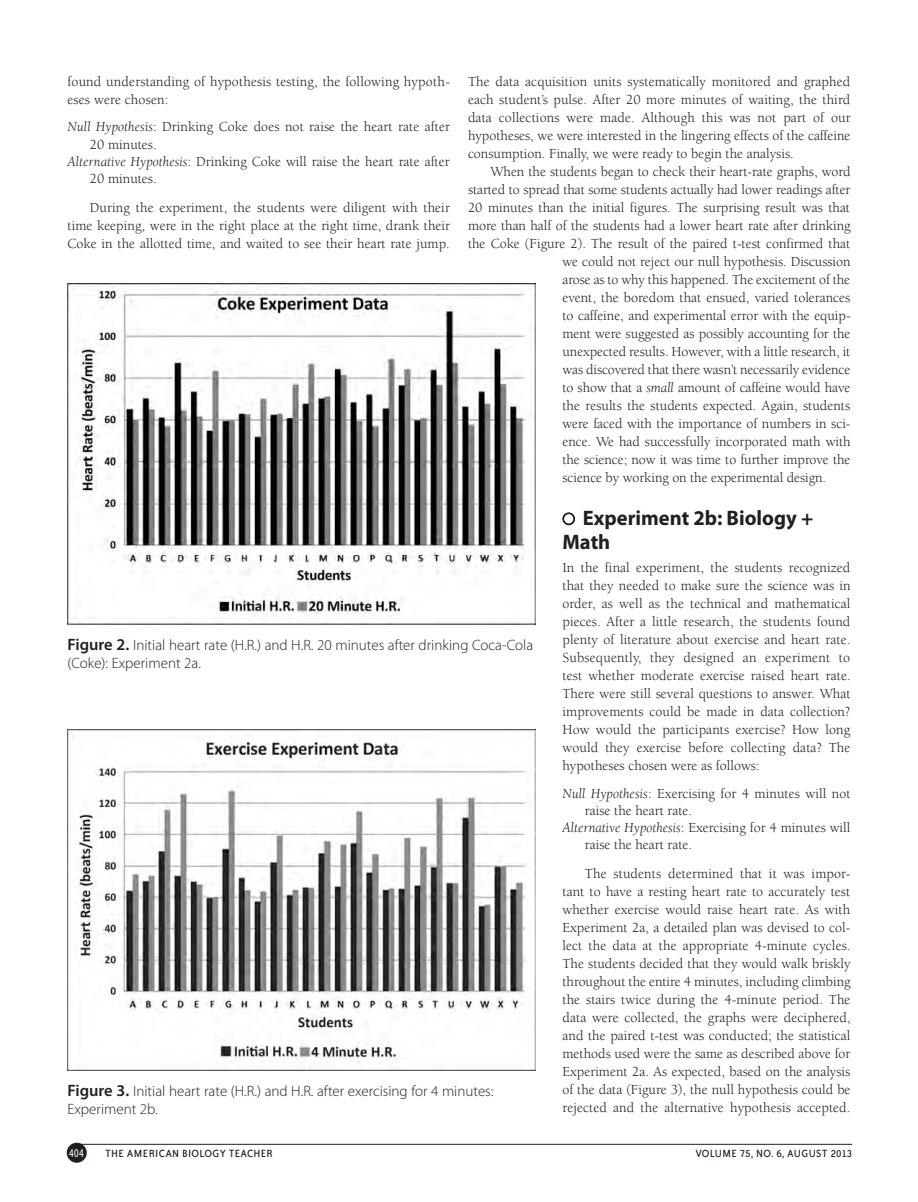
<style>
.page{position:relative;width:918px;height:1202px;background:#fff}
.page>*{position:absolute;margin:0;border:0;box-sizing:border-box;transform-origin:0 0}
.t1{font:700 21px/24px "Myriad Pro";color:#231f20}
.t2{font:300 15px/18px "Myriad Pro";color:#231f20}
.t3{font:14.25px/18px "Berkeley";color:#231f20;text-align:justify}
.t4{font:12px "Bailey Sans ITC";letter-spacing:.03em;color:#231f20}
.t5{font:condensed 12px "Myriad Pro";color:#fff}
.s1{font-style:italic}
.s2{font-family:"Universal Newswith Comm Pi";font-weight:400;font-size:12.75px}
.s3{font-weight:600;font-size:16.5px}
</style>
<div class="page">
<div style="left:67px;top:1142px;width:20px;height:20px;background:#231f20;border-radius:50%"></div>
<hr style="left:78px;top:1143px;width:774px;height:1px;background:#231f20">
<svg style="left:563px;top:512px;width:12px;height:13px"></svg>
<img style="left:68px;top:284px;width:468px;height:340px">
<img style="left:68px;top:729px;width:468px;height:341px">
<p class="t3" style="left:68px;top:72px;width:384px">found understanding of hypothesis testing, the following hypoth&shy;eses were chosen:</p>
<p class="t3" style="left:68px;top:118px;width:384px"><span class="s1">Null Hypothesis</span>: Drinking Coke does not raise the heart rate after</p>
<p class="t3" style="left:90px;top:135px;width:68px">20 minutes.</p>
<p class="t3" style="left:68px;top:153px;width:384px"><span class="s1">Alternative Hypothesis</span>: Drinking Coke will raise the heart rate after</p>
<p class="t3" style="left:90px;top:170px;width:68px">20 minutes.</p>
<p class="t3" style="left:68px;top:198px;width:384px;text-indent:22px">During the experiment, the students were diligent with their time keeping, were in the right place at the right time, drank their Coke in the allotted time, and waited to see their heart rate jump.</p>
<p class="t3" style="left:468px;top:72px;width:384px">The data acquisition units systematically monitored and graphed</p>
<p class="t3" style="left:468px;top:90px;width:384px">each student’s pulse. After 20 more minutes of waiting, the third</p>
<p class="t3" style="left:468px;top:108px;width:384px">data -collections were made. Although this was not part of our</p>
<p class="t3" style="left:468px;top:126px;width:384px">hypotheses, we were interested in the lingering effects of the caffeine</p>
<p class="t3" style="left:468px;top:144px;width:327px">consumption. Finally, we were ready to begin the analysis.</p>
<p class="t3" style="left:490px;top:162px;width:362px">When the students began to check their heart-rate graphs, word</p>
<p class="t3" style="left:468px;top:180px;width:384px">started to spread that some students actually had lower readings after</p>
<p class="t3" style="left:468px;top:198px;width:384px">20 minutes than the initial figures. The surprising result was that</p>
<p class="t3" style="left:468px;top:216px;width:384px">more than half of the students had a lower heart rate after drinking</p>
<p class="t3" style="left:468px;top:234px;width:384px">the Coke (Figure 2). The result of the paired t-test confirmed that</p>
<p class="t3" style="left:563px;top:252px;width:290px">we could not reject our null hypothesis. Discussion</p>
<p class="t3" style="left:563px;top:270px;width:289px">arose as to why this happened. The excitement of the</p>
<p class="t3" style="left:563px;top:288px;width:289px">event, the boredom that ensued, varied tolerances</p>
<p class="t3" style="left:563px;top:306px;width:290px">to caffeine, and experimental error with the equip-</p>
<p class="t3" style="left:563px;top:324px;width:289px">ment were suggested as possibly accounting for the</p>
<p class="t3" style="left:563px;top:342px;width:289px">unexpected results. However, with a little research, it</p>
<p class="t3" style="left:563px;top:360px;width:289px">was discovered that there wasn’t necessarily evidence</p>
<p class="t3" style="left:563px;top:378px;width:289px">to show that a <span class="s1">small</span> amount of caffeine would have</p>
<p class="t3" style="left:563px;top:396px;width:289px">the results the students expected. Again, students</p>
<p class="t3" style="left:563px;top:414px;width:290px">were faced with the importance of numbers in sci-</p>
<p class="t3" style="left:563px;top:432px;width:290px">ence. We had successfully incorporated math with</p>
<p class="t3" style="left:563px;top:450px;width:289px">the science; now it was time to further improve the</p>
<p class="t3" style="left:563px;top:468px;width:265px">science by working on the experimental design.</p>
<p class="t1" style="left:562px;top:505px;width:252px"><span class="s2">J</span> Experiment 2b: Biology +<br>Math</p>
<p class="t3" style="left:562px;top:558px;width:290px">In the final experiment, the students recognized that they needed to make sure the science was in order, as well as the technical and mathematical pieces. After a little research, the students found plenty of literature about exercise and heart rate.<br>Subsequently, they designed an experiment to test whether moderate exercise raised heart rate.<br>There were still several questions to answer. What improvements could be made in data collection?<br>How would the participants exercise? How long would they exercise before collecting data? The hypotheses chosen were as follows:</p>
<p class="t3" style="left:562px;top:784px;width:290px"><span class="s1">Null Hypothesis</span>: Exercising for 4 minutes will not</p>
<p class="t3" style="left:585px;top:801px;width:109px">raise the heart rate.</p>
<p class="t3" style="left:562px;top:819px;width:290px"><span class="s1">Alternative Hypothesis</span>: Exercising for 4 minutes will</p>
<p class="t3" style="left:585px;top:836px;width:109px">raise the heart rate.</p>
<p class="t3" style="left:562px;top:864px;width:290px;text-indent:22px">The students determined that it was impor&shy;tant to have a resting heart rate to accurately test whether exercise would raise heart rate. As with Experiment 2a, a detailed plan was devised to col&shy;lect the data at the appropriate 4-minute cycles.<br>The students decided that they would walk briskly throughout the entire 4 minutes, including climbing the stairs twice during the 4-minute period. The data were collected, the graphs were deciphered, and the paired t-test was conducted; the statistical methods used were the same as described above for Experiment 2a. As expected, based on the analysis of the data (Figure 3), the null hypothesis could be rejected and the alternative hypothesis accepted.</p>
<p class="t2" style="left:67px;top:636px;width:467px"><span class="s3">Figure 2.</span> Initial heart rate (H.R.) and H.R. 20 minutes after drinking Coca-Cola (Coke): Experiment 2a.</p>
<p class="t2" style="left:67px;top:1082px;width:427px"><span class="s3">Figure 3.</span> Initial heart rate (H.R.) and H.R. after exercising for 4 minutes:<br>Experiment 2b.</p>
<p class="t5" style="left:69px;top:1145px;width:16px">404</p>
<p class="t4" style="left:105px;top:1146px;width:169px">THE AMERICAN BIOLOGY TEACHER</p>
<p class="t4" style="left:695px;top:1146px;width:158px">VOLUME 75, N O. 6, AUGUST 2013</p>
</div>
